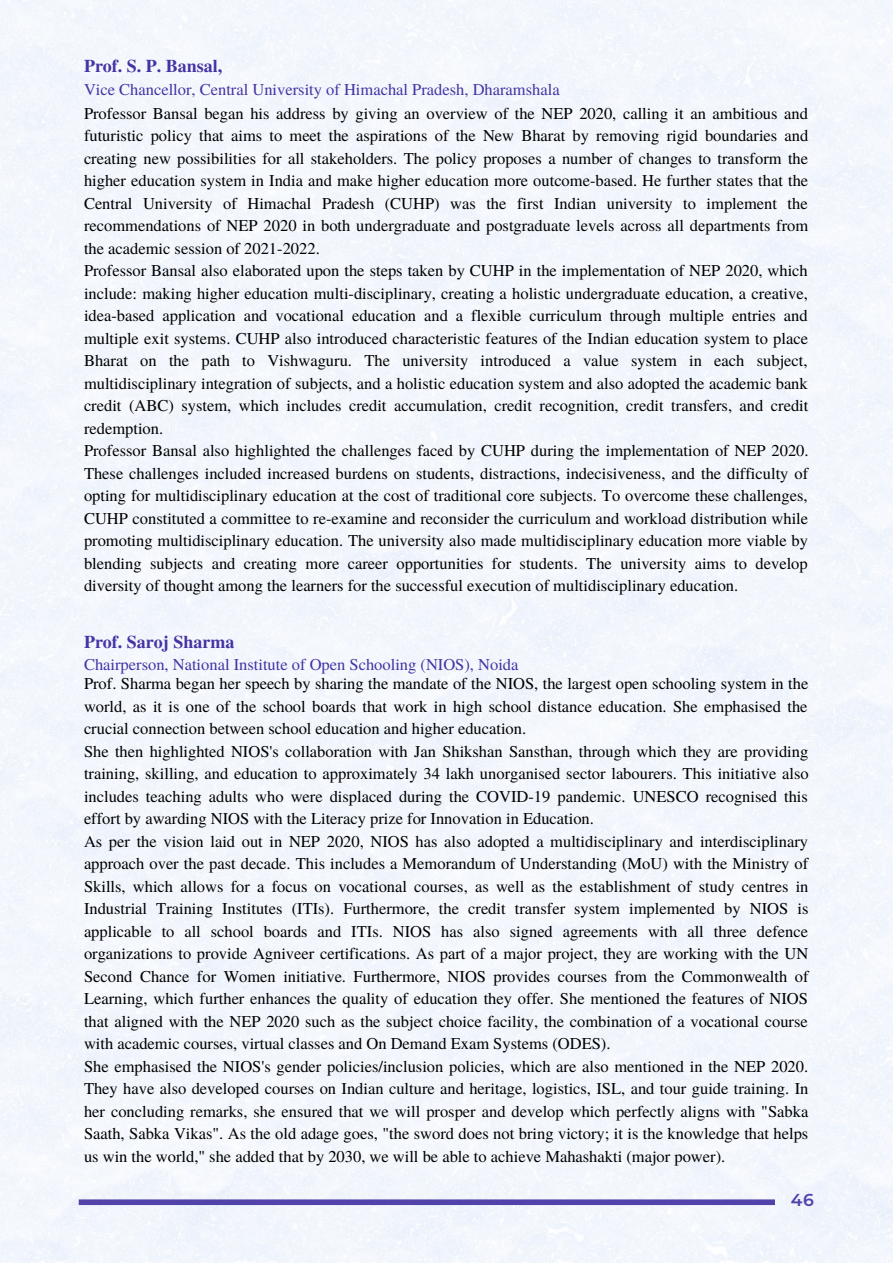
<style>
.page{position:relative;width:893px;height:1264px;background:#fff}
.page>*{position:absolute;margin:0;border:0;box-sizing:border-box;transform-origin:0 0}
.t1{font:700 18px "Te X Gyre Termes";color:#4434a4}
.t2{font:600 17.25px "Montserrat";color:#5243ab}
.t3{font:16.5px/22.5px "Te X Gyre Termes";color:#000}
.t4{font:16.5px "Te X Gyre Termes";color:#4434a4}
</style>
<div class="page">
<div style="left:0;top:0;width:892px;height:1262px;background:#f3f6fd"></div>
<div style="left:79px;top:1199px;width:696px;height:5px;background:#5243ab"></div>
<p class="t1" style="left:84px;top:52px;width:140px">Prof. S. P. Bansal,</p>
<p class="t4" style="left:84px;top:77px;width:477px">Vice Chancellor, Central University of Himachal Pradesh, Dharamshala</p>
<p class="t3" style="left:84px;top:101px;width:726px">Professor Bansal began his address by giving an overview of the NEP 2020, calling it an ambitious and futuristic policy that aims to meet the aspirations of the New Bharat by removing rigid boundaries and creating new possibilities for all stakeholders. The policy proposes a number of changes to transform the higher education system in India and make higher education more outcome-based. He further states that the Central University of Himachal Pradesh (CUHP) was the first Indian university to implement the recommendations of NEP 2020 in both undergraduate and postgraduate levels across all departments from the academic session of 2021-2022.<br>Professor Bansal also elaborated upon the steps taken by CUHP in the implementation of NEP 2020, which include: making higher education multi-disciplinary, creating a holistic undergraduate education, a creative, idea-based application and vocational education and a flexible curriculum through multiple entries and multiple exit systems. CUHP also introduced characteristic features of the Indian education system to place Bharat on the path to Vishwaguru. The university introduced a value system in each subject, multidisciplinary integration of subjects, and a holistic education system and also adopted the academic bank credit (ABC) system, which includes credit accumulation, credit recognition, credit transfers, and credit redemption.<br>Professor Bansal also highlighted the challenges faced by CUHP during the implementation of NEP 2020.<br>These challenges included increased burdens on students, distractions, indecisiveness, and the difficulty of opting for multidisciplinary education at the cost of traditional core subjects. To overcome these challenges, CUHP constituted a committee to re-examine and reconsider the curriculum and workload distribution while promoting multidisciplinary education. The university also made multidisciplinary education more viable by blending subjects and creating more career opportunities for students. The university aims to develop diversity of thought among the learners for the successful execution of multidisciplinary education.</p>
<p class="t1" style="left:84px;top:627px;width:152px">Prof. Saroj Sharma</p>
<p class="t4" style="left:84px;top:652px;width:436px">Chairperson, National Institute of Open Schooling (NIOS), Noida</p>
<p class="t3" style="left:84px;top:671px;width:726px">Prof. Sharma began her speech by sharing the mandate of the NIOS, the largest open schooling system in the world, as it is one of the school boards that work in high school distance education. She emphasised the crucial connection between school education and higher education.<br>She then highlighted NIOS's collaboration with Jan Shikshan Sansthan, through which they are providing training, skilling, and education to approximately 34 lakh unorganised sector labourers. This initiative also includes teaching adults who were displaced during the COVID-19 pandemic. UNESCO recognised this effort by awarding NIOS with the Literacy prize for Innovation in Education.<br>As per the vision laid out in NEP 2020, NIOS has also adopted a multidisciplinary and interdisciplinary approach over the past decade. This includes a Memorandum of Understanding (MoU) with the Ministry of Skills, which allows for a focus on vocational courses, as well as the establishment of study centres in Industrial Training Institutes (ITIs). Furthermore, the credit transfer system implemented by NIOS is applicable to all school boards and ITIs. NIOS has also signed agreements with all three defence organizations to provide Agniveer certifications. As part of a major project, they are working with the UN Second Chance for Women initiative. Furthermore, NIOS provides courses from the Commonwealth of Learning, which further enhances the quality of education they offer. She mentioned the features of NIOS that aligned with the NEP 2020 such as the subject choice facility, the combination of a vocational course with academic courses, virtual classes and On Demand Exam Systems (ODES).<br>She emphasised the NIOS's gender policies/inclusion policies, which are also mentioned in the NEP 2020.<br>They have also developed courses on Indian culture and heritage, logistics, ISL, and tour guide training. In her concluding remarks, she ensured that we will prosper and develop which perfectly aligns with "Sabka Saath, Sabka Vikas". As the old adage goes, "the sword does not bring victory; it is the knowledge that helps us win the world," she added that by 2030, we will be able to achieve Mahashakti (major power).</p>
<p class="t2" style="left:790px;top:1188px;width:25px">46</p>
</div>
